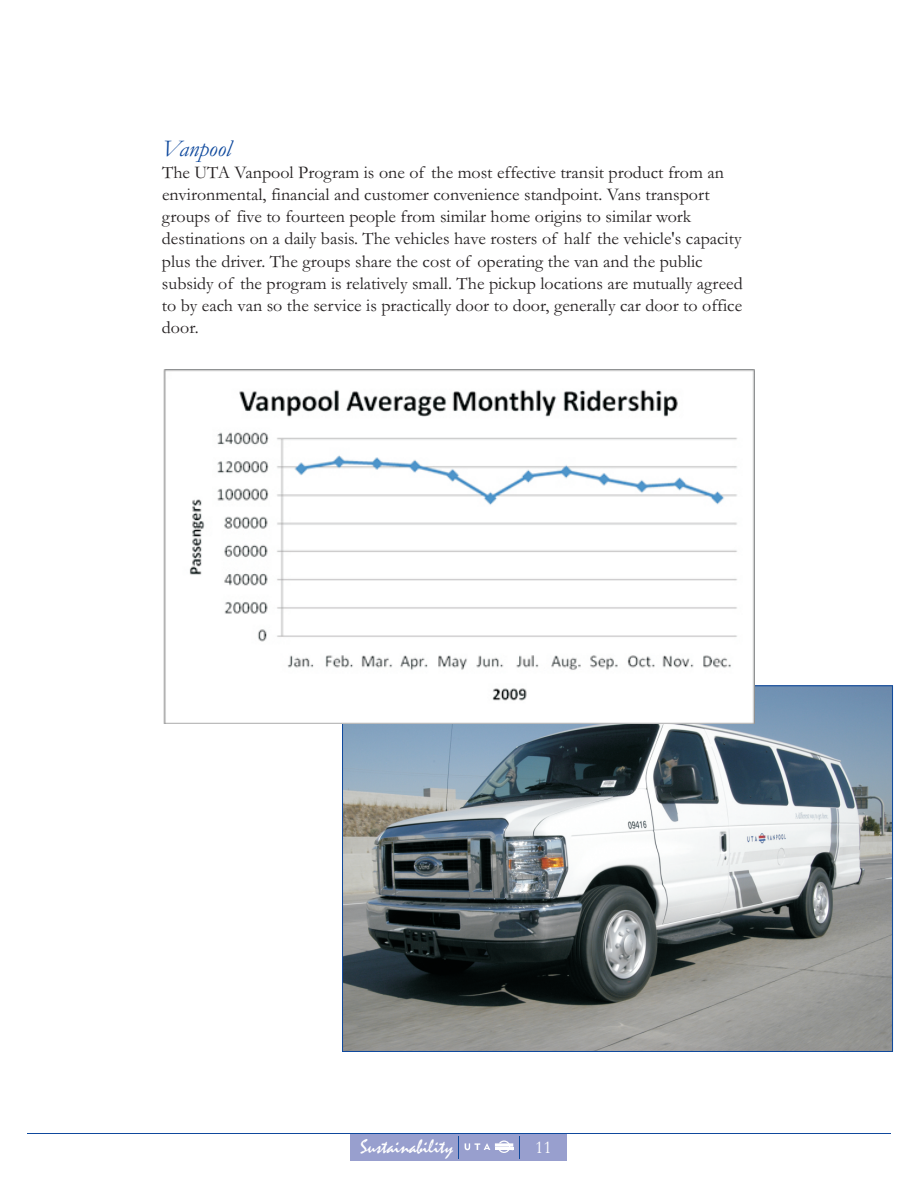
<style>
.page{position:relative;width:918px;height:1188px;background:#fff}
.page>*{position:absolute;margin:0;border:0;box-sizing:border-box;transform-origin:0 0}
.t1{font:italic 24px "Garamond";color:#0f499d}
.t2{font:19.95px "Mistral";color:#fff}
.t3{font:18px/22.4px "Garamond";color:#231f20}
.t4{font:18px "Garamond";color:#fff}
</style>
<div class="page">
<img style="left:344px;top:687px;width:547px;height:363px">
<img style="left:163px;top:369px;width:591px;height:354px">
<div style="left:351px;top:1133px;width:216px;height:28px;background:#989fce"></div>
<hr style="left:27px;top:1133px;width:864px;height:1px;background:#0f499d">
<svg style="left:464px;top:1140px;width:49px;height:13px"></svg>
<svg style="left:519px;top:1136px;width:1px;height:23px"></svg>
<h1 class="t1" style="left:162px;top:140px;width:71px">Vanpool</h1>
<p class="t3" style="left:162px;top:163px;width:582px">The UTA Vanpool Program is one of the most effective transit product from an environmental, financial and customer convenience standpoint. Vans transport groups of five to fourteen people from similar home origins to similar work destinations on a daily basis. The vehicles have rosters of half the vehicle's capacity plus the driver. The groups share the cost of operating the van and the public subsidy of the program is relatively small. The pickup locations are mutually agreed to by each van so the service is practically door to door, generally car door to office door.</p>
<p class="t2" style="left:361px;top:1140px;width:94px">Sustainability</p>
<p class="t4" style="left:535px;top:1141px;width:18px">11</p>
</div>
